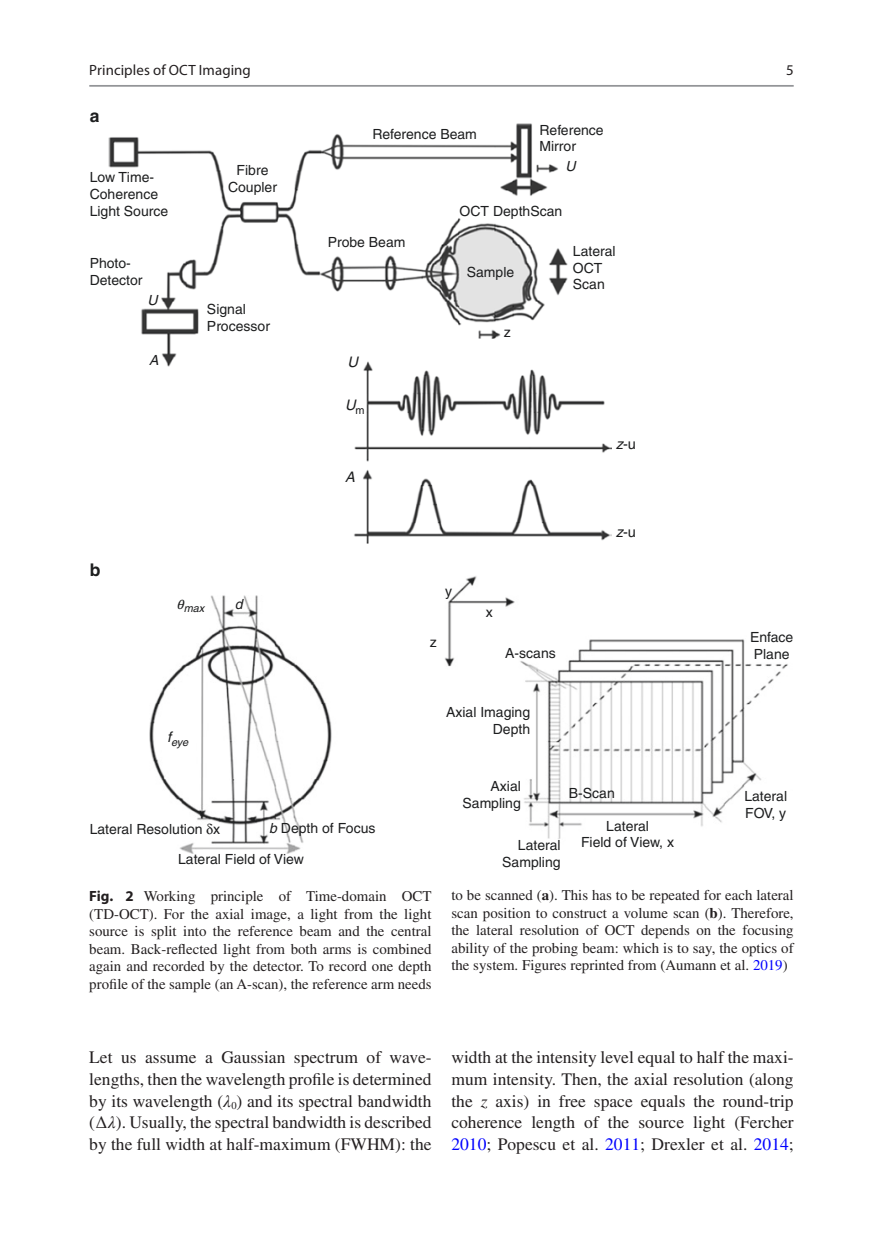
<style>
.page{position:relative;width:883px;height:1260px;background:#fff}
.page>*{position:absolute;margin:0;border:0;box-sizing:border-box;transform-origin:0 0}
.t1{font:17.5px/21.9px "Times LT Std";color:#231f20;text-align:justify}
.t2{font:17.5px "Helvetica Bold 3";color:#1d1e1f}
.t3{font:14.88px/17.5px "Times LT Std";color:#231f20;text-align:justify}
.t4{font:14.88px "Myriad Pro Regular 3";letter-spacing:.005em;color:#231f20}
.t5{font:14.88px "Myriad Pro";color:#231f20}
.t6{font:14.53px "Helvetica 2";color:#1d1e1f}
.t7{font:14.53px "Helvetica Oblique 2";color:#1d1e1f}
.t8{font:14px/16.8px "Helvetica 2";color:#1d1e1f}
.t9{font:14px "Helvetica Oblique 2";color:#1d1e1f}
.t10{font:10.85px "Helvetica Oblique 2";letter-spacing:-.01em;color:#1d1e1f}
.s1{font-family:"Helvetica Oblique 2"}
.s2{font-family:"Myriad Pro";font-weight:700}
.s3{font-weight:700}
.s4{color:#00f}
.s5{font-family:"STIX General";font-style:italic}
.s6{font-family:"STIX General"}
.s7{font-style:italic}
</style>
<div class="page">
<img style="left:109px;top:123px;width:502px;height:421px">
<img style="left:149px;top:576px;width:639px;height:277px">
<hr style="left:89px;top:85px;width:705px;height:2px;background:#939598">
<svg style="left:207px;top:824px;width:6px;height:11px"></svg>
<p class="t4" style="left:89px;top:61px;width:163px">Principles of OCT Imaging</p>
<p class="t2" style="left:90px;top:105px;width:11px">a</p>
<p class="t8" style="left:90px;top:169px;width:80px">Low Time-<br>Coherence<br>Light Source</p>
<p class="t8" style="left:228px;top:162px;width:51px;text-align:center">Fibre<br>Coupler</p>
<p class="t8" style="left:90px;top:255px;width:54px">Photo-<br>Detector</p>
<p class="t9" style="left:147px;top:292px;width:12px">U</p>
<p class="t9" style="left:149px;top:352px;width:11px">A</p>
<p class="t8" style="left:207px;top:300px;width:65px">Signal<br>Processor</p>
<p class="t2" style="left:90px;top:559px;width:12px">b</p>
<p class="t10" style="left:177px;top:602px;width:29px">❑max</p>
<p class="t9" style="left:235px;top:596px;width:9px">d</p>
<p class="t10" style="left:167px;top:736px;width:23px"><sup>f</sup>eye</p>
<p class="t8" style="left:372px;top:125px;width:106px">Reference Beam</p>
<p class="t8" style="left:540px;top:121px;width:66px">Reference<br>Mirror</p>
<p class="t9" style="left:565px;top:158px;width:12px">U</p>
<p class="t8" style="left:328px;top:234px;width:79px">Probe Beam</p>
<p class="t7" style="left:347px;top:354px;width:12px">U</p>
<p class="t7" style="left:345px;top:396px;width:21px">U<sub>m</sub></p>
<p class="t7" style="left:345px;top:468px;width:11px">A</p>
<p class="t8" style="left:460px;top:202px;width:104px">OCT DepthScan</p>
<p class="t8" style="left:467px;top:263px;width:49px">Sample</p>
<p class="t8" style="left:573px;top:242px;width:44px">Lateral<br>OCT<br>Scan</p>
<p class="t8" style="left:504px;top:324px;width:8px">z</p>
<p class="t8" style="left:445px;top:583px;width:8px">y</p>
<p class="t8" style="left:430px;top:634px;width:8px">z</p>
<p class="t8" style="left:486px;top:603px;width:8px">x</p>
<p class="t8" style="left:505px;top:645px;width:52px">A-scans</p>
<p class="t8" style="left:446px;top:704px;width:86px;text-align:right">Axial Imaging<br>Depth</p>
<p class="t6" style="left:616px;top:436px;width:22px"><span class="s1">z</span>-u</p>
<p class="t6" style="left:616px;top:523px;width:22px"><span class="s1">z</span>-u</p>
<p class="t8" style="left:269px;top:820px;width:108px"><span class="s1">b</span> Depth of Focus</p>
<p class="t8" style="left:178px;top:814px;width:127px;line-height:30.1px;text-indent:-88px">Lateral Resolution x<br>Lateral Field of View</p>
<p class="t8" style="left:463px;top:778px;width:60px;text-align:right">Axial<br>Sampling</p>
<p class="t8" style="left:502px;top:837px;width:60px;text-align:right">Lateral<br>Sampling</p>
<p class="t8" style="left:569px;top:784px;width:47px">B-Scan</p>
<p class="t8" style="left:581px;top:817px;width:95px;text-align:center">Lateral<br>Field of View, x</p>
<p class="t5" style="left:786px;top:61px;width:9px">5</p>
<p class="t8" style="left:750px;top:629px;width:45px">Enface<br>Plane</p>
<p class="t8" style="left:744px;top:788px;width:44px">Lateral<br>FOV, y</p>
<p class="t3" style="left:89px;top:888px;width:344px"><span class="s2">Fig. 2</span> Working principle of Time-domain OCT (TD-OCT). For the axial image, a light from the light source is split into the reference beam and the central beam. Back-reflected light from both arms is combined again and recorded by the detector. To record one depth profile of the sample (an A-scan), the reference arm needs</p>
<p class="t3" style="left:451px;top:887px;width:344px">to be scanned (<span class="s3">a</span>). This has to be repeated for each lateral scan position to construct a volume scan (<span class="s3">b</span>). Therefore, the lateral resolution of OCT depends on the focusing ability of the probing beam: which is to say, the optics of the system. Figures reprinted from (Aumann et al. <span class="s4">2019</span>)</p>
<p class="t1" style="left:89px;top:1046px;width:344px">Let us assume a Gaussian spectrum of wave&shy;lengths, then the wavelength profile is determined by its wavelength (<span class="s5">λ</span><sub>0</sub>) and its spectral bandwidth (<span class="s6">∆</span><span class="s5">λ</span>). Usually, the spectral bandwidth is described by the full width at half-maximum (FWHM): the</p>
<p class="t1" style="left:451px;top:1046px;width:344px">width at the intensity level equal to half the maxi&shy;mum intensity. Then, the axial resolution (along the <span class="s7">z</span> axis) in free space equals the round-trip coherence length of the source light (Fercher <span class="s4">2010</span>; Popescu et al. <span class="s4">2011</span>; Drexler et al. <span class="s4">2014</span>;</p>
</div>
